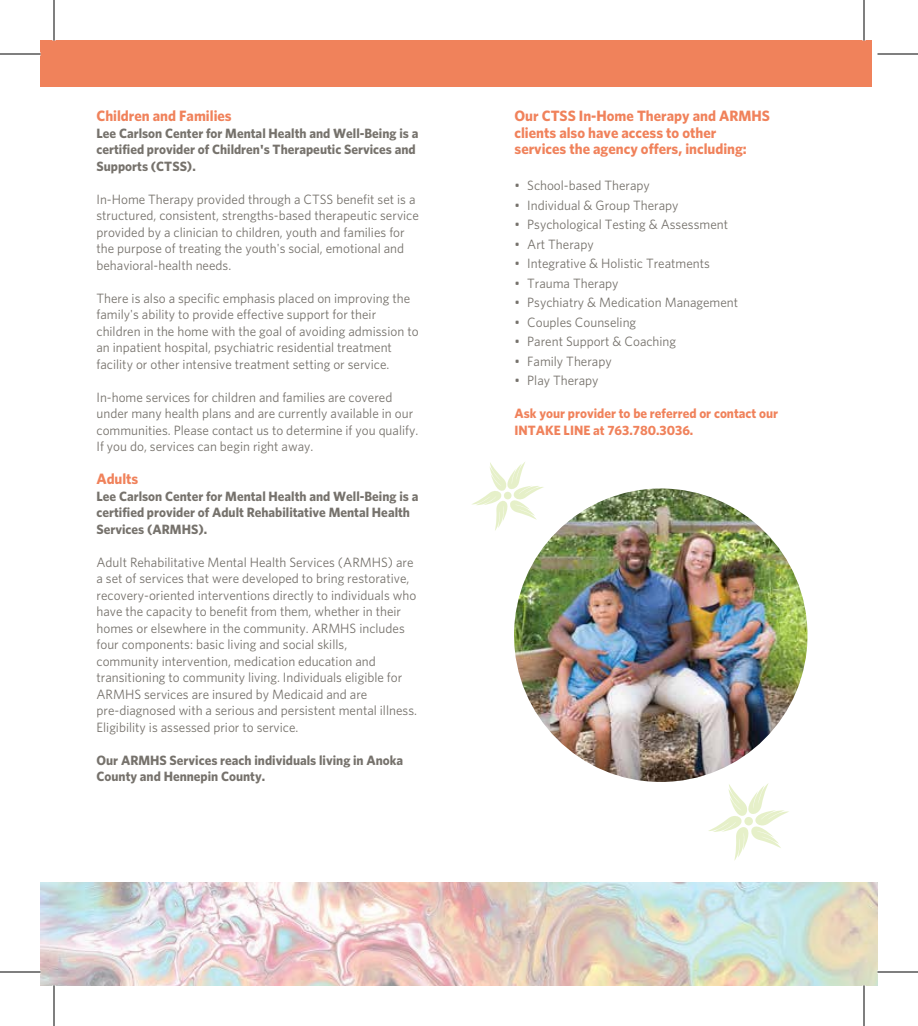
<style>
.page{position:relative;width:918px;height:1026px;background:#fff}
.page>*{position:absolute;margin:0;border:0;box-sizing:border-box;transform-origin:0 0}
.t1{font:700 15px/16.5px "Whitney";color:#f0825b}
.t2{font:13.5px/16.5px "Whitney";color:#76726c}
.t3{font:700 13.5px/16.5px "Whitney";color:#76726c}
.t4{font:700 13.5px/16.5px "Whitney";color:#f0825b}
</style>
<div class="page">
<div style="left:41px;top:41px;width:831px;height:46px;background:#f0825b"></div>
<img style="left:41px;top:882px;width:837px;height:103px">
<svg style="left:708px;top:783px;width:81px;height:78px"></svg>
<div style="left:744px;top:817px;width:9px;height:8px;background:#e6f0c9;border-radius:50%"></div>
<svg style="left:472px;top:462px;width:72px;height:69px"></svg>
<div style="left:504px;top:492px;width:8px;height:7px;background:#e6f0c9;border-radius:50%"></div>
<img style="left:514px;top:489px;width:294px;height:293px;border-radius:147px">
<svg style="left:0;top:53px;width:40px;height:1px"></svg>
<svg style="left:878px;top:53px;width:40px;height:1px"></svg>
<svg style="left:0;top:971px;width:40px;height:1px"></svg>
<svg style="left:878px;top:971px;width:40px;height:1px"></svg>
<svg style="left:53px;top:0;width:1px;height:40px"></svg>
<svg style="left:53px;top:986px;width:1px;height:40px"></svg>
<svg style="left:863px;top:0;width:1px;height:40px"></svg>
<svg style="left:863px;top:986px;width:1px;height:40px"></svg>
<hr style="left:0;top:54px;width:40px;height:1px;background:#000">
<hr style="left:878px;top:54px;width:40px;height:1px;background:#000">
<hr style="left:0;top:972px;width:40px;height:1px;background:#000">
<hr style="left:878px;top:972px;width:40px;height:1px;background:#000">
<hr style="left:54px;top:0;width:1px;height:40px;background:#000">
<hr style="left:54px;top:986px;width:1px;height:40px;background:#000">
<hr style="left:864px;top:0;width:1px;height:40px;background:#000">
<hr style="left:864px;top:986px;width:1px;height:40px;background:#000">
<p class="t1" style="left:97px;top:107px;width:137px">Children and Families</p>
<p class="t3" style="left:97px;top:124px;width:323px">Lee Carlson Center for Mental Health and Well-Being is a certified provider of Children's Therapeutic Services and<br>Supports (CTSS).</p>
<p class="t2" style="left:97px;top:191px;width:324px">In-Home Therapy provided through a CTSS benefit set is a structured, consistent, strengths-based therapeutic service provided by a clinician to children, youth and families for the purpose of treating the youth's social, emotional and behavioral-health needs.</p>
<p class="t2" style="left:97px;top:290px;width:324px">There is also a specific emphasis placed on improving the family's ability to provide effective support for their children in the home with the goal of avoiding admission to an inpatient hospital, psychiatric residential treatment facility or other intensive treatment setting or service.</p>
<p class="t2" style="left:97px;top:389px;width:323px">In-home services for children and families are covered under many health plans and are currently available in our communities. Please contact us to determine if you qualify.<br>If you do, services can begin right away.</p>
<p class="t1" style="left:97px;top:470px;width:43px">Adults</p>
<p class="t3" style="left:97px;top:487px;width:323px">Lee Carlson Center for Mental Health and Well-Being is a certified provider of Adult Rehabilitative Mental Health<br>Services (ARMHS).</p>
<p class="t2" style="left:97px;top:554px;width:322px">Adult Rehabilitative Mental Health Services (ARMHS) are a set of services that were developed to bring restorative, recovery-oriented interventions directly to individuals who have the capacity to benefit from them, whether in their homes or elsewhere in the community. ARMHS includes four components: basic living and social skills,<br>community intervention, medication education and transitioning to community living. Individuals eligible for ARMHS services are insured by Medicaid and are pre-diagnosed with a serious and persistent mental illness.<br>Eligibility is assessed prior to service.</p>
<p class="t3" style="left:97px;top:751px;width:308px">Our ARMHS Services reach individuals living in Anoka<br>County and Hennepin County.</p>
<p class="t1" style="left:515px;top:107px;width:257px">Our CTSS In-Home Therapy and ARMHS clients also have access to other services the agency offers, including:</p>
<p class="t2" style="left:515px;top:177px;width:137px">• School-based Therapy</p>
<p class="t2" style="left:515px;top:197px;width:166px">• Individual &amp; Group Therapy</p>
<p class="t2" style="left:515px;top:216px;width:215px">• Psychological Testing &amp; Assessment</p>
<p class="t2" style="left:515px;top:236px;width:81px">• Art Therapy</p>
<p class="t2" style="left:515px;top:255px;width:197px">• Integrative &amp; Holistic Treatments</p>
<p class="t2" style="left:515px;top:275px;width:106px">• Trauma Therapy</p>
<p class="t2" style="left:515px;top:294px;width:225px">• Psychiatry &amp; Medication Management</p>
<p class="t2" style="left:515px;top:314px;width:123px">• Couples Counseling</p>
<p class="t2" style="left:515px;top:333px;width:163px">• Parent Support &amp; Coaching</p>
<p class="t2" style="left:515px;top:353px;width:99px">• Family Therapy</p>
<p class="t2" style="left:515px;top:372px;width:86px">• Play Therapy</p>
<p class="t4" style="left:515px;top:405px;width:265px">Ask your provider to be referred or contact our<br>INTAKE LINE at 763.780.3036.</p>
</div>
